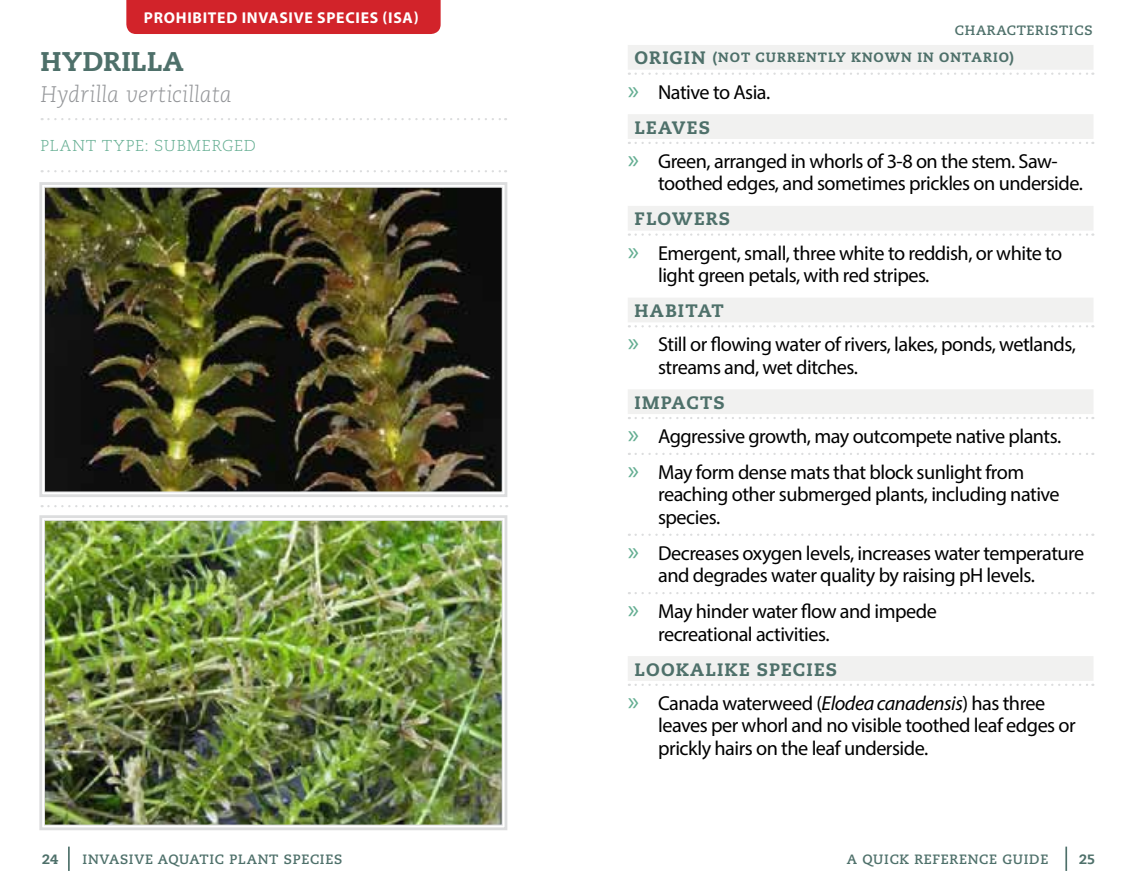
<style>
.page{position:relative;width:1134px;height:891px;background:#fff}
.page>*{position:absolute;margin:0;border:0;box-sizing:border-box;transform-origin:0 0}
.t1{font:800 27px "Caecilia LT Std";letter-spacing:.02em;color:#4e706a}
.t2{font:italic 300 22.5px "Caecilia LT Std";color:#939598}
.t3{font:20.25px/22.5px "Myriad Pro";letter-spacing:-.025em;color:#000}
.t4{font:800 18px "Caecilia LT Std";letter-spacing:.065em;color:#4e706a}
.t5{font:700 15.75px "Myriad Pro";letter-spacing:.045em;color:#fff}
.t6{font:300 15.75px "Caecilia LT Std";letter-spacing:.05em;color:#63ad91}
.t7{font:700 13.5px "Caecilia LT Std";letter-spacing:.05em;color:#4e706a}
.t8{font:800 13.5px "Caecilia LT Std";letter-spacing:.075em;color:#4e706a}
.s1{font-size:18px}
.s2{font-size:27px;color:#63ad91}
.s3{font-style:italic}
</style>
<div class="page">
<hr style="left:68px;top:847px;width:2px;height:24px;background:#4e706a">
<hr style="left:1065px;top:847px;width:2px;height:24px;background:#4e706a">
<svg style="left:39px;top:515px;width:469px;height:315px"></svg>
<img style="left:44px;top:519px;width:459px;height:307px">
<svg style="left:39px;top:182px;width:469px;height:315px"></svg>
<img style="left:44px;top:186px;width:459px;height:307px">
<svg style="left:42px;top:505px;width:465px;height:2px"></svg>
<div style="left:126px;top:0;width:315px;height:34px;background:#d2232a"></div>
<svg style="left:42px;top:118px;width:464px;height:2px"></svg>
<svg style="left:42px;top:170px;width:464px;height:2px"></svg>
<div style="left:628px;top:45px;width:466px;height:25px;background:#f1f1f0"></div>
<svg style="left:636px;top:73px;width:457px;height:2px"></svg>
<div style="left:628px;top:114px;width:466px;height:25px;background:#f1f1f0"></div>
<svg style="left:636px;top:142px;width:457px;height:2px"></svg>
<div style="left:628px;top:206px;width:466px;height:25px;background:#f1f1f0"></div>
<svg style="left:636px;top:233px;width:457px;height:3px"></svg>
<div style="left:628px;top:298px;width:466px;height:24px;background:#f1f1f0"></div>
<svg style="left:636px;top:325px;width:457px;height:2px"></svg>
<div style="left:628px;top:389px;width:466px;height:25px;background:#f1f1f0"></div>
<svg style="left:636px;top:417px;width:457px;height:2px"></svg>
<svg style="left:636px;top:453px;width:457px;height:2px"></svg>
<svg style="left:636px;top:534px;width:457px;height:2px"></svg>
<svg style="left:636px;top:592px;width:457px;height:2px"></svg>
<div style="left:628px;top:656px;width:466px;height:25px;background:#f1f1f0"></div>
<svg style="left:636px;top:684px;width:457px;height:2px"></svg>
<p class="t5" style="left:144px;top:8px;width:276px">PROHIBITED INVASIVE SPECIES (ISA)</p>
<h1 class="t1" style="left:40px;top:45px;width:145px">HYDRILLA</h1>
<p class="t2" style="left:40px;top:82px;width:193px">Hydrilla verticillata</p>
<p class="t6" style="left:40px;top:137px;width:217px">PLANT TYPE: SUBMERGED</p>
<p class="t7" style="left:955px;top:22px;width:139px">CHARACTERISTICS</p>
<p class="t8" style="left:635px;top:49px;width:381px"><span class="s1">ORIGIN</span> (NOT CURRENTLY KNOWN IN ONTARIO)</p>
<p class="t3" style="left:628px;top:80px;width:144px"><span class="s2">»</span> Native to Asia.</p>
<p class="t4" style="left:635px;top:116px;width:77px">LEAVES</p>
<p class="t3" style="left:658px;top:150px;width:426px;text-indent:-30px"><span class="s2">»</span> Green, arranged in whorls of 3-8 on the stem. Saw&shy;toothed edges, and sometimes prickles on underside.</p>
<p class="t4" style="left:635px;top:208px;width:97px">FLOWERS</p>
<p class="t3" style="left:658px;top:241px;width:406px;text-indent:-30px"><span class="s2">»</span> Emergent, small, three white to reddish, or white to light green petals, with red stripes.</p>
<p class="t4" style="left:635px;top:300px;width:91px">HABITAT</p>
<p class="t3" style="left:658px;top:333px;width:419px;text-indent:-30px"><span class="s2">»</span> Still or flowing water of rivers, lakes, ponds, wetlands, streams and, wet ditches.</p>
<p class="t4" style="left:635px;top:391px;width:92px">IMPACTS</p>
<p class="t3" style="left:628px;top:418px;width:435px;line-height:35.8px"><span class="s2">»</span> Aggressive growth, may outcompete native plants. <span class="s2">»</span> May form dense mats that block sunlight from</p>
<p class="t3" style="left:658px;top:483px;width:403px">reaching other submerged plants, including native species.</p>
<p class="t3" style="left:658px;top:541px;width:428px;text-indent:-30px"><span class="s2">»</span> Decreases oxygen levels, increases water temperature and degrades water quality by raising pH levels.</p>
<p class="t3" style="left:658px;top:600px;width:280px;text-indent:-30px"><span class="s2">»</span> May hinder water flow and impede recreational activities.</p>
<p class="t4" style="left:635px;top:658px;width:204px">LOOKALIKE SPECIES</p>
<p class="t3" style="left:658px;top:691px;width:419px;text-indent:-30px"><span class="s2">»</span> Canada waterweed (<span class="s3">Elodea canadensis</span>) has three leaves per whorl and no visible toothed leaf edges or prickly hairs on the leaf underside.</p>
<p class="t8" style="left:42px;top:850px;width:17px">24</p>
<p class="t7" style="left:83px;top:851px;width:261px">INVASIVE AQUATIC PLANT SPECIES</p>
<p class="t7" style="left:847px;top:851px;width:203px">A QUICK REFERENCE GUIDE</p>
<p class="t8" style="left:1079px;top:850px;width:17px">25</p>
</div>
